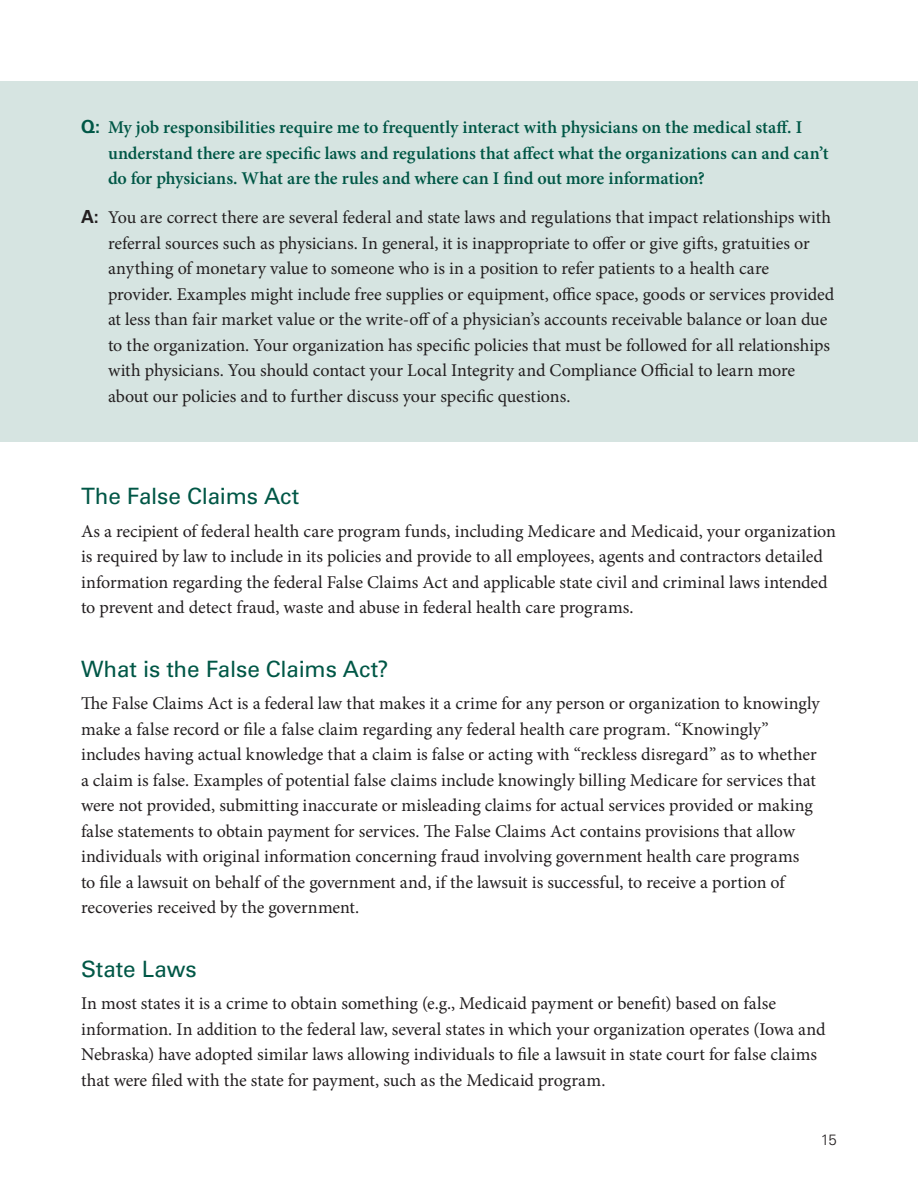
<style>
.page{position:relative;width:918px;height:1188px;background:#fff}
.page>*{position:absolute;margin:0;border:0;box-sizing:border-box;transform-origin:0 0}
.t1{font:22.5px "Univers LT Std";letter-spacing:-.01em;color:#005746}
.t2{font:18px/25.5px "Minion Pro";color:#231f20}
.t3{font:600 18px/25.5px "Minion Pro";letter-spacing:-.005em;color:#005746}
.t4{font:300 15px "Univers LT Std";color:#231f20}
.s1{font-family:"Univers LT Std";font-weight:700}
</style>
<div class="page">
<div style="left:0;top:81px;width:918px;height:361px;background:#d6e4e1"></div>
<p class="t3" style="left:108px;top:114px;width:722px;text-indent:-27px"><span class="s1">Q:</span> My job responsibilities require me to frequently interact with physicians on the medical staff. I understand there are specific laws and regulations that affect what the organizations can and can’t do for physicians. What are the rules and where can I find out more information?</p>
<p class="t2" style="left:108px;top:205px;width:728px;text-indent:-27px"><span class="s1">A:</span> You are correct there are several federal and state laws and regulations that impact relationships with referral sources such as physicians. In general, it is inappropriate to offer or give gifts, gratuities or anything of monetary value to someone who is in a position to refer patients to a health care provider. Examples might include free supplies or equipment, office space, goods or services provided at less than fair market value or the write-off of a physician’s accounts receivable balance or loan due to the organization. Your organization has specific policies that must be followed for all relationships with physicians. You should contact your Local Integrity and Compliance Official to learn more about our policies and to further discuss your specific questions.</p>
<p class="t1" style="left:81px;top:483px;width:220px">The False Claims Act</p>
<p class="t2" style="left:81px;top:518px;width:757px">As a recipient of federal health care program funds, including Medicare and Medicaid, your organization is required by law to include in its policies and provide to all employees, agents and contractors detailed information regarding the federal False Claims Act and applicable state civil and criminal laws intended to prevent and detect fraud, waste and abuse in federal health care programs.</p>
<p class="t1" style="left:81px;top:655px;width:309px">What is the False Claims Act?</p>
<p class="t2" style="left:81px;top:691px;width:740px">The False Claims Act is a federal law that makes it a crime for any person or organization to knowingly make a false record or file a false claim regarding any federal health care program. “Knowingly” includes having actual knowledge that a claim is false or acting with “reckless disregard” as to whether a claim is false. Examples of potential false claims include knowingly billing Medicare for services that were not provided, submitting inaccurate or misleading claims for actual services provided or making false statements to obtain payment for services. The False Claims Act contains provisions that allow individuals with original information concerning fraud involving government health care programs<br>to file a lawsuit on behalf of the government and, if the lawsuit is successful, to receive a portion of recoveries received by the government.</p>
<p class="t1" style="left:81px;top:955px;width:117px">State Laws</p>
<p class="t2" style="left:81px;top:991px;width:746px">In most states it is a crime to obtain something (e.g., Medicaid payment or benefit) based on false information. In addition to the federal law, several states in which your organization operates (Iowa and Nebraska) have adopted similar laws allowing individuals to file a lawsuit in state court for false claims that were filed with the state for payment, such as the Medicaid program.</p>
<p class="t4" style="left:821px;top:1131px;width:18px">15</p>
</div>
